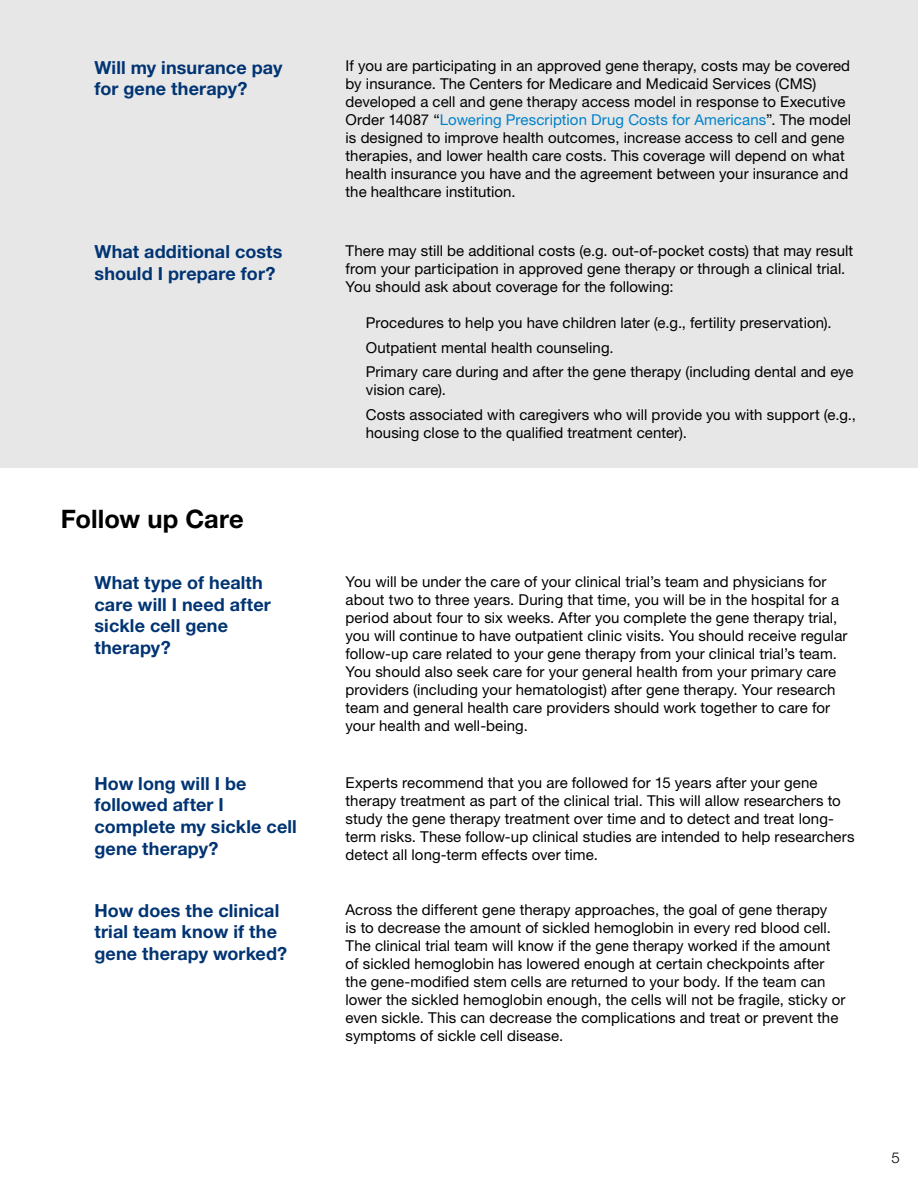
<style>
.page{position:relative;width:918px;height:1188px;background:#fff}
.page>*{position:absolute;margin:0;border:0;box-sizing:border-box;transform-origin:0 0}
.t1{font:700 25.5px "Helvetica Neue LT Std";color:#000}
.t2{font:700 18px/21.6px "Helvetica Neue LT Std";letter-spacing:.005em;color:#013472}
.t3{font:15px/18px "Helvetica Neue LT Std";letter-spacing:.005em;color:#000}
.t4{font:300 15px "Helvetica Neue LT Std";color:#000}
.s1{color:#0082c9}
</style>
<div class="page">
<div style="left:0;top:0;width:918px;height:468px;background:#e7e7e8"></div>
<p class="t2" style="left:94px;top:56px;width:189px">Will my insurance pay for gene therapy?</p>
<p class="t3" style="left:346px;top:57px;width:507px">If you are participating in an approved gene therapy, costs may be covered by insurance. The Centers for Medicare and Medicaid Services (CMS) developed a cell and gene therapy access model in response to Executive Order 14087 “<span class="s1">Lowering Prescription Drug Costs for Americans</span>”. The model</p>
<p class="t3" style="left:346px;top:129px;width:504px">is designed to improve health outcomes, increase access to cell and gene therapies, and lower health care costs. This coverage will depend on what health insurance you have and the agreement between your insurance and the healthcare institution.</p>
<p class="t2" style="left:94px;top:240px;width:190px">What additional costs should I prepare for?</p>
<p class="t3" style="left:346px;top:241px;width:509px">There may still be additional costs (e.g. out-of-pocket costs) that may result from your participation in approved gene therapy or through a clinical trial.<br>You should ask about coverage for the following:</p>
<p class="t3" style="left:366px;top:313px;width:467px">Procedures to help you have children later (e.g., fertility preservation).</p>
<p class="t3" style="left:366px;top:338px;width:249px">Outpatient mental health counseling.</p>
<p class="t3" style="left:366px;top:363px;width:489px">Primary care during and after the gene therapy (including dental and eye vision care).</p>
<p class="t3" style="left:366px;top:406px;width:492px">Costs associated with caregivers who will provide you with support (e.g., housing close to the qualified treatment center).</p>
<p class="t1" style="left:61px;top:503px;width:185px">Follow up Care</p>
<p class="t2" style="left:94px;top:571px;width:178px">What type of health care will I need after sickle cell gene therapy?</p>
<p class="t3" style="left:346px;top:572px;width:503px">You will be under the care of your clinical trial’s team and physicians for about two to three years. During that time, you will be in the hospital for a period about four to six weeks. After you complete the gene therapy trial, you will continue to have outpatient clinic visits. You should receive regular follow-up care related to your gene therapy from your clinical trial’s team.<br>You should also seek care for your general health from your primary care providers (including your hematologist) after gene therapy. Your research team and general health care providers should work together to care for your health and well-being.</p>
<p class="t2" style="left:94px;top:772px;width:204px">How long will I be followed after I complete my sickle cell gene therapy?</p>
<p class="t3" style="left:346px;top:773px;width:510px">Experts recommend that you are followed for 15 years after your gene therapy treatment as part of the clinical trial. This will allow researchers to study the gene therapy treatment over time and to detect and treat long&shy;term risks. These follow-up clinical studies are intended to help researchers detect all long-term effects over time.</p>
<p class="t2" style="left:94px;top:899px;width:194px">How does the clinical trial team know if the gene therapy worked?</p>
<p class="t3" style="left:346px;top:900px;width:501px">Across the different gene therapy approaches, the goal of gene therapy<br>is to decrease the amount of sickled hemoglobin in every red blood cell.<br>The clinical trial team will know if the gene therapy worked if the amount of sickled hemoglobin has lowered enough at certain checkpoints after the gene-modified stem cells are returned to your body. If the team can lower the sickled hemoglobin enough, the cells will not be fragile, sticky or even sickle. This can decrease the complications and treat or prevent the symptoms of sickle cell disease.</p>
<p class="t4" style="left:892px;top:1148px;width:10px">5</p>
</div>
